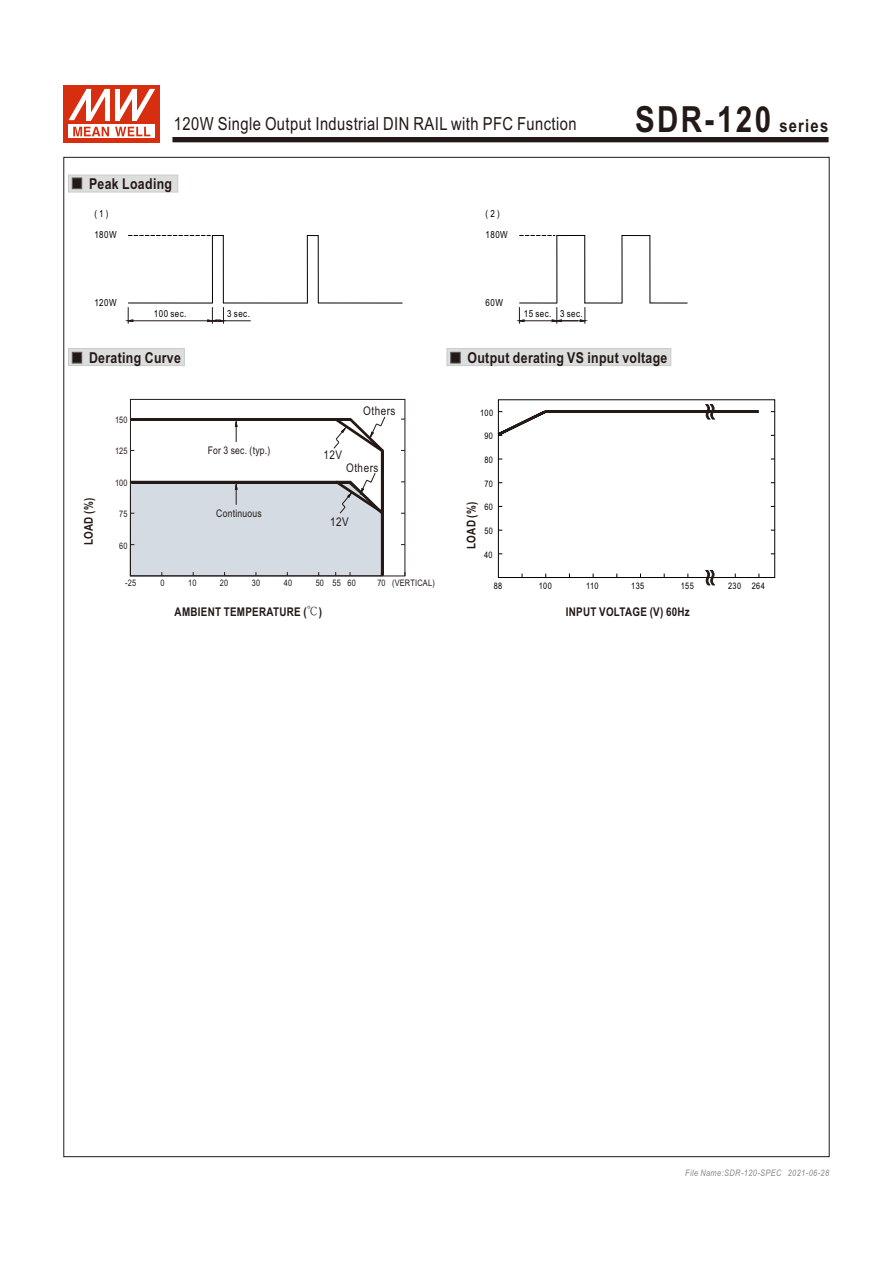
<style>
.page{position:relative;width:893px;height:1263px;background:#fff}
.page>*{position:absolute;margin:0;border:0;box-sizing:border-box;transform-origin:0 0}
.t1{font:700 36px "Arial Narrow";letter-spacing:.07em;color:#231916}
.t2{font:18px "Arial Narrow";letter-spacing:.025em;color:#231916}
.t3{font:700 15px "Arial Narrow";letter-spacing:.025em;color:#231916}
.t4{font:700 12px "Arial Narrow";letter-spacing:.025em;color:#231916}
.t5{font:12px "Arial Narrow";letter-spacing:.045em;color:#231916}
.t6{font:10.5px "Arial Narrow";letter-spacing:.025em;color:#231916}
.t7{font:9.75px "Arial Narrow";letter-spacing:.045em;color:#000}
.t8{font:9px "Arial Narrow";letter-spacing:.025em;color:#231916}
.t9{font:9px "Arial Narrow";letter-spacing:.045em;color:#000}
.t10{font:italic 9px "Arial Narrow";letter-spacing:.045em;color:#898989}
.s1{font-size:18px}
.s2{font-family:"Inn Ming";font-weight:500}
</style>
<div class="page">
<svg style="left:128px;top:307px;width:2px;height:17px"></svg>
<hr style="left:128px;top:303px;width:84px;height:1px;background:#000">
<hr style="left:318px;top:303px;width:84px;height:1px;background:#000">
<hr style="left:523px;top:320px;width:55px;height:1px;background:#231916">
<svg style="left:519px;top:307px;width:6px;height:17px"></svg>
<svg style="left:552px;top:307px;width:34px;height:17px"></svg>
<hr style="left:557px;top:236px;width:1px;height:67px;background:#000">
<hr style="left:584px;top:235px;width:1px;height:68px;background:#000">
<hr style="left:622px;top:236px;width:1px;height:67px;background:#000">
<hr style="left:650px;top:236px;width:1px;height:67px;background:#000">
<hr style="left:520px;top:303px;width:37px;height:1px;background:#000">
<hr style="left:585px;top:303px;width:37px;height:1px;background:#000">
<hr style="left:650px;top:303px;width:37px;height:1px;background:#000">
<svg style="left:520px;top:235px;width:64px;height:1px"></svg>
<svg style="left:622px;top:235px;width:28px;height:1px"></svg>
<svg style="left:130px;top:156px;width:253px;height:243px"></svg>
<svg style="left:129px;top:415px;width:257px;height:162px"></svg>
<svg style="left:172px;top:137px;width:657px;height:6px;background:#3b322f"></svg>
<svg style="left:447px;top:348px;width:224px;height:18px;background:#d4d5d5"></svg>
<div style="left:498px;top:400px;width:277px;height:178px;border:1px solid #000"></div>
<svg style="left:497px;top:404px;width:262px;height:34px"></svg>
<svg style="left:705px;top:570px;width:10px;height:15px"></svg>
<svg style="left:68px;top:348px;width:117px;height:18px;background:#d0d0d0"></svg>
<svg style="left:68px;top:175px;width:110px;height:17px;background:#cfd0d0"></svg>
<div style="left:64px;top:85px;width:96px;height:58px;background:#d62e0f"></div>
<svg style="left:69px;top:125px;width:86px;height:13px"></svg>
<svg style="left:115px;top:127px;width:35px;height:9px"></svg>
<svg style="left:73px;top:127px;width:36px;height:9px"></svg>
<svg style="left:69px;top:89px;width:40px;height:31px"></svg>
<svg style="left:115px;top:89px;width:40px;height:31px"></svg>
<h2 class="t2" style="left:174px;top:117px;width:404px">120W Single Output Industrial DIN RAIL with PFC Function</h2>
<h1 class="t1" style="left:635px;top:106px;width:195px">SDR-120 <span class="s1">series</span></h1>
<p class="t3" style="left:89px;top:178px;width:85px">Peak Loading</p>
<p class="t7" style="left:94px;top:210px;width:16px">( 1 )</p>
<p class="t7" style="left:486px;top:210px;width:16px">( 2 )</p>
<p class="t7" style="left:94px;top:231px;width:24px">180W</p>
<p class="t7" style="left:94px;top:299px;width:24px">120W</p>
<p class="t7" style="left:154px;top:310px;width:34px">100 sec.</p>
<p class="t7" style="left:227px;top:310px;width:24px">3 sec.</p>
<p class="t7" style="left:486px;top:231px;width:24px">180W</p>
<p class="t7" style="left:486px;top:299px;width:19px">60W</p>
<p class="t7" style="left:524px;top:310px;width:60px">15 sec. 3 sec.</p>
<p class="t3" style="left:89px;top:352px;width:93px">Derating Curve</p>
<p class="t3" style="left:467px;top:352px;width:201px">Output derating VS input voltage</p>
<p class="t4" style="left:84px;top:545px;width:49px;rotate:-90deg">LOAD (%)</p>
<p class="t8" style="left:115px;top:416px;width:14px">150</p>
<p class="t8" style="left:115px;top:448px;width:14px">125</p>
<p class="t8" style="left:115px;top:479px;width:14px">100</p>
<p class="t8" style="left:119px;top:511px;width:10px">75</p>
<p class="t8" style="left:119px;top:543px;width:10px">60</p>
<p class="t6" style="left:208px;top:446px;width:64px">For 3 sec. (typ.)</p>
<p class="t6" style="left:216px;top:509px;width:47px">Continuous</p>
<p class="t5" style="left:323px;top:450px;width:20px">12V</p>
<p class="t5" style="left:363px;top:406px;width:34px">Others</p>
<p class="t5" style="left:346px;top:463px;width:34px">Others</p>
<p class="t5" style="left:330px;top:517px;width:20px">12V</p>
<p class="t8" style="left:125px;top:579px;width:13px">-25</p>
<p class="t8" style="left:160px;top:579px;width:6px">0</p>
<p class="t8" style="left:392px;top:579px;width:44px">(VERTICAL)</p>
<p class="t8" style="left:188px;top:579px;width:10px">10</p>
<p class="t8" style="left:220px;top:579px;width:10px">20</p>
<p class="t8" style="left:252px;top:579px;width:10px">30</p>
<p class="t8" style="left:284px;top:579px;width:10px">40</p>
<p class="t8" style="left:316px;top:579px;width:42px">50 55 60</p>
<p class="t8" style="left:377px;top:579px;width:10px">70</p>
<p class="t4" style="left:175px;top:607px;width:149px">AMBIENT TEMPERATURE (<span class="s2">℃</span>)</p>
<p class="t9" style="left:480px;top:409px;width:15px">100</p>
<p class="t9" style="left:484px;top:433px;width:10px">90</p>
<p class="t9" style="left:484px;top:456px;width:10px">80</p>
<p class="t9" style="left:484px;top:480px;width:10px">70</p>
<p class="t4" style="left:467px;top:549px;width:49px;rotate:-90deg">LOAD (%)</p>
<p class="t9" style="left:484px;top:504px;width:10px">60</p>
<p class="t9" style="left:484px;top:527px;width:10px">50</p>
<p class="t9" style="left:484px;top:551px;width:10px">40</p>
<p class="t9" style="left:494px;top:583px;width:10px">88</p>
<p class="t9" style="left:586px;top:583px;width:14px">110</p>
<p class="t9" style="left:539px;top:583px;width:15px">100</p>
<p class="t9" style="left:631px;top:583px;width:15px">135</p>
<p class="t9" style="left:681px;top:583px;width:15px">155</p>
<p class="t9" style="left:728px;top:583px;width:38px">230 264</p>
<p class="t4" style="left:566px;top:607px;width:126px">INPUT VOLTAGE (V) 60Hz</p>
<p class="t10" style="left:685px;top:1169px;width:145px">File Name:SDR-120-SPEC 2021-06-28</p>
</div>
